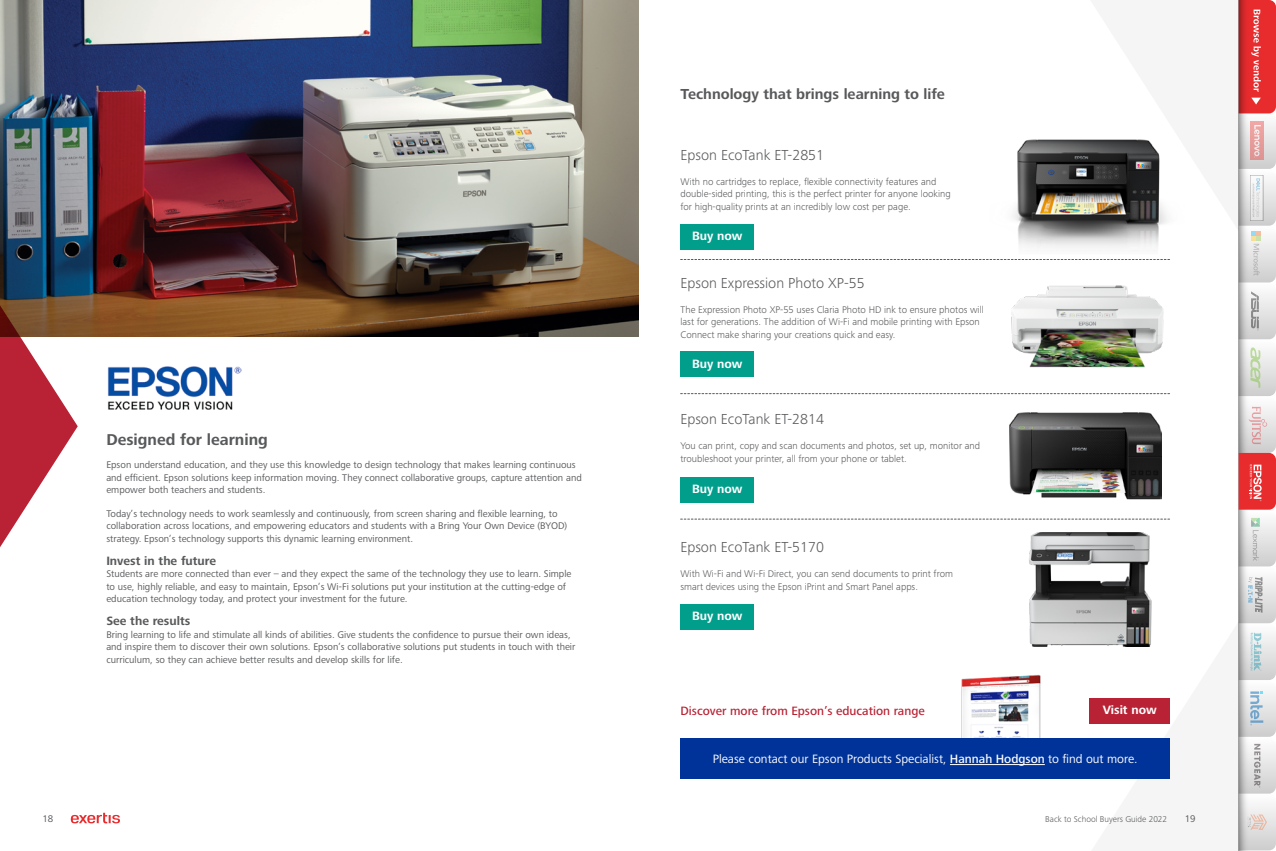
<style>
.page{position:relative;width:1276px;height:851px;background:#fff}
.page>*{position:absolute;margin:0;border:0;box-sizing:border-box;transform-origin:0 0}
.t1{font:700 16.25px "Frutiger Next Pro";color:#58595b}
.t2{font:300 15px "Frutiger Next Pro";color:#58595b}
.t3{font:700 15px "Frutiger Next Pro";color:#58595b}
.t4{font:12.5px "Frutiger Next Pro";color:#fff}
.t5{font:500 12.5px "Frutiger Next Pro";color:#b82234}
.t6{font:700 12.5px "Frutiger Next Pro";color:#fff}
.t7{font:700 12.5px "Frutiger Next Pro";color:#58595b}
.t8{font:10px/12.5px "Frutiger Next Pro";color:#58595b}
.t9{font:300 10px/12.5px "Frutiger Next Pro";color:#58595b}
.t10{font:300 8.75px "Frutiger Next Pro";color:#58595b}
.s1{font-weight:500}
</style>
<div class="page">
<img style="left:78px;top:0;width:560px;height:336px">
<svg style="left:0;top:0;width:78px;height:824px"></svg>
<img style="left:108px;top:366px;width:133px;height:44px">
<img style="left:961px;top:675px;width:80px;height:63px">
<div style="left:680px;top:738px;width:489px;height:41px;background:#039"></div>
<hr style="left:950px;top:764px;width:94px;height:1px;background:#fff">
<div style="left:1089px;top:698px;width:80px;height:25px;background:#b82234"></div>
<svg style="left:680px;top:259px;width:489px;height:1px"></svg>
<svg style="left:680px;top:393px;width:489px;height:1px"></svg>
<svg style="left:680px;top:519px;width:489px;height:1px"></svg>
<div style="left:680px;top:224px;width:74px;height:25px;background:#009e8b"></div>
<div style="left:680px;top:351px;width:74px;height:26px;background:#009e8b"></div>
<div style="left:680px;top:477px;width:74px;height:25px;background:#009e8b"></div>
<div style="left:680px;top:604px;width:74px;height:25px;background:#009e8b"></div>
<img style="left:1013px;top:139px;width:155px;height:109px">
<img style="left:1011px;top:285px;width:153px;height:83px">
<img style="left:1010px;top:412px;width:151px;height:88px">
<img style="left:1029px;top:533px;width:123px;height:113px">
<svg style="left:1238px;top:0;width:38px;height:850px"></svg>
<svg style="left:71px;top:812px;width:49px;height:11px"></svg>
<h2 class="t3" style="left:680px;top:86px;width:266px">Technology that brings learning to life</h2>
<h1 class="t1" style="left:106px;top:430px;width:163px">Designed for learning</h1>
<p class="t8" style="left:106px;top:458px;width:477px">Epson understand education, and they use this knowledge to design technology that makes learning continuous and efficient. Epson solutions keep information moving. They connect collaborative groups, capture attention and empower both teachers and students.</p>
<p class="t8" style="left:106px;top:507px;width:462px">Today’s technology needs to work seamlessly and continuously, from screen sharing and flexible learning, to collaboration across locations, and empowering educators and students with a Bring Your Own Device (BYOD) strategy. Epson’s technology supports this dynamic learning environment.</p>
<p class="t7" style="left:106px;top:553px;width:111px">Invest in the future</p>
<p class="t8" style="left:106px;top:567px;width:466px">Students are more connected than ever – and they expect the same of the technology they use to learn. Simple to use, highly reliable, and easy to maintain, Epson’s Wi-Fi solutions put your institution at the cutting-edge of education technology today, and protect your investment for the future.</p>
<p class="t7" style="left:106px;top:614px;width:86px">See the results</p>
<p class="t8" style="left:106px;top:628px;width:470px">Bring learning to life and stimulate all kinds of abilities. Give students the confidence to pursue their own ideas, and inspire them to discover their own solutions. Epson’s collaborative solutions put students in touch with their curriculum, so they can achieve better results and develop skills for life.</p>
<h2 class="t2" style="left:680px;top:146px;width:145px">Epson EcoTank ET-2851</h2>
<p class="t9" style="left:680px;top:175px;width:272px">With no cartridges to replace, flexible connectivity features and double-sided printing, this is the perfect printer for anyone looking for high-quality prints at an incredibly low cost per page.</p>
<p class="t6" style="left:692px;top:229px;width:52px">Buy now</p>
<h2 class="t2" style="left:680px;top:274px;width:186px">Epson Expression Photo XP-55</h2>
<p class="t9" style="left:680px;top:303px;width:305px">The Expression Photo XP-55 uses Claria Photo HD ink to ensure photos will last for generations. The addition of Wi-Fi and mobile printing with Epson<br>Connect make sharing your creations quick and easy.</p>
<p class="t6" style="left:692px;top:356px;width:52px">Buy now</p>
<h2 class="t2" style="left:680px;top:410px;width:145px">Epson EcoTank ET-2814</h2>
<p class="t9" style="left:680px;top:439px;width:301px">You can print, copy and scan documents and photos, set up, monitor and troubleshoot your printer, all from your phone or tablet.</p>
<p class="t6" style="left:692px;top:482px;width:52px">Buy now</p>
<h2 class="t2" style="left:680px;top:538px;width:145px">Epson EcoTank ET-5170</h2>
<p class="t9" style="left:680px;top:567px;width:274px">With Wi-Fi and Wi-Fi Direct, you can send documents to print from smart devices using the Epson iPrint and Smart Panel apps.</p>
<p class="t6" style="left:692px;top:609px;width:52px">Buy now</p>
<p class="t5" style="left:680px;top:703px;width:246px">Discover more from Epson’s education range</p>
<p class="t6" style="left:1102px;top:703px;width:55px">Visit now</p>
<p class="t4" style="left:713px;top:751px;width:426px">Please contact our Epson Products Specialist, <span class="s1">Hannah Hodgson</span> to find out more.</p>
<p class="t8" style="left:42px;top:812px;width:12px">18</p>
<p class="t10" style="left:1045px;top:813px;width:124px">Back to School Buyers Guide 2022</p>
<p class="t8" style="left:1184px;top:812px;width:12px">19</p>
</div>
